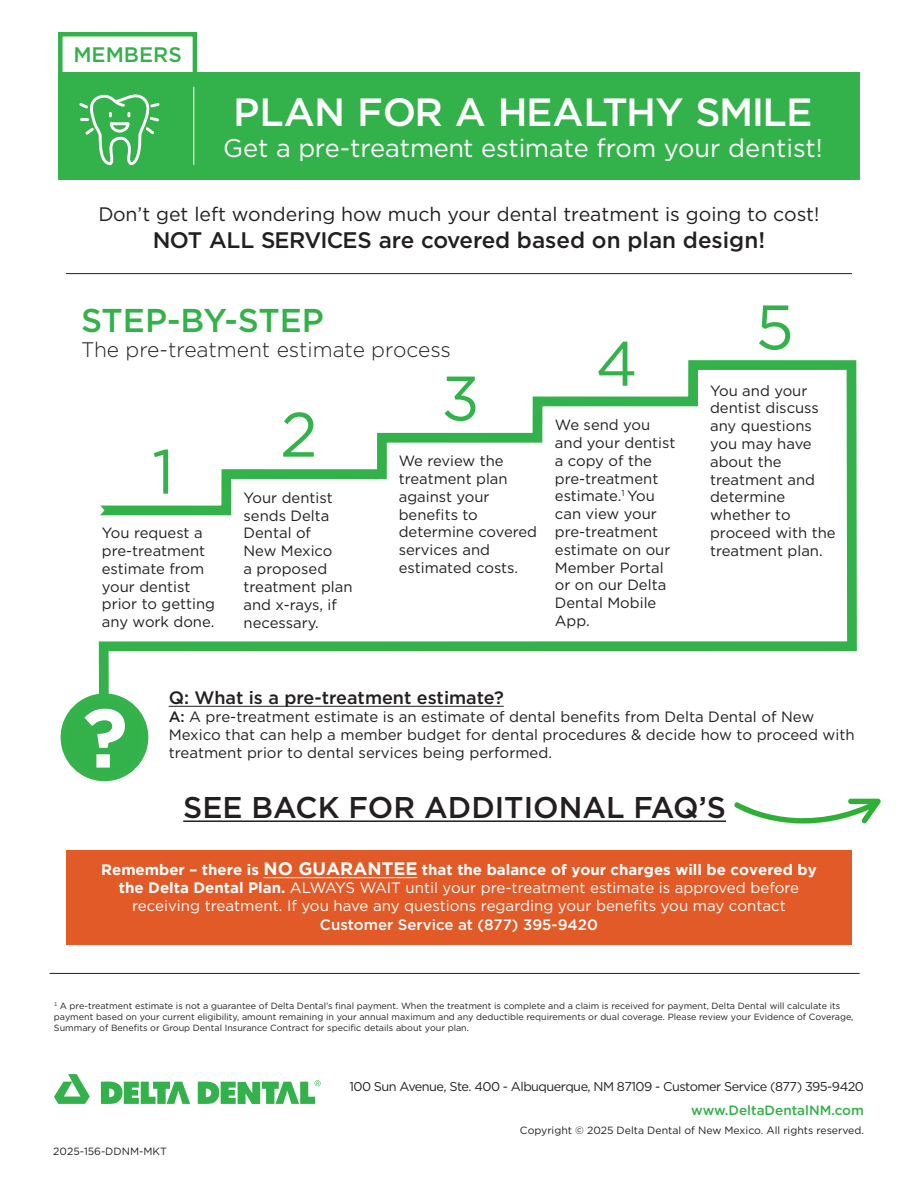
<style>
.page{position:relative;width:918px;height:1188px;background:#fff}
.page>*{position:absolute;margin:0;border:0;box-sizing:border-box;transform-origin:0 0}
.t1{font:700 83.1px "Gotham";color:#fff}
.t2{font:62.55px "Gotham";color:#33b14a}
.t3{font:500 39.45px "Gotham";letter-spacing:-.02em;color:#fff}
.t4{font:500 33px "Gotham";color:#33b14a}
.t5{font:500 30px "Gotham";color:#231f20}
.t6{font:25.5px "Gotham";color:#fff}
.t7{font:500 22.5px "Gotham";color:#231f20}
.t8{font:300 21px "Gotham";color:#231f20}
.t9{font:500 21px "Gotham";color:#33b14a}
.t10{font:19.5px "Gotham";color:#231f20}
.t11{font:500 18px "Gotham";color:#231f20}
.t12{font:15px/18.1px "Gotham";color:#fff;text-align:center}
.t13{font:15px/18px "Gotham";color:#231f20}
.t14{font:14.85px/17.9px "Gotham";color:#231f20}
.t15{font:500 13.5px "Gotham";color:#33b14a}
.t16{font:12.75px "Gotham";letter-spacing:-.04em;color:#231f20}
.t17{font:10.5px "Gotham";color:#231f20}
.t18{font:9px/10.8px "Gotham";color:#231f20}
.s1{font-weight:500}
.s2{font-weight:700}
.s3{font-weight:700;font-size:18px}
</style>
<div class="page">
<svg style="left:54px;top:1074px;width:36px;height:30px"></svg>
<svg style="left:101px;top:1082px;width:89px;height:22px"></svg>
<svg style="left:198px;top:1080px;width:123px;height:24px"></svg>
<div style="left:66px;top:850px;width:786px;height:95px;background:#e15a27"></div>
<hr style="left:264px;top:877px;width:153px;height:1px;background:#fff">
<div style="left:58px;top:72px;width:802px;height:108px;background:#33b14a"></div>
<svg style="left:79px;top:94px;width:81px;height:72px"></svg>
<hr style="left:193px;top:87px;width:1px;height:78px;background:#fff">
<svg style="left:98px;top:360px;width:759px;height:347px"></svg>
<svg style="left:98px;top:486px;width:6px;height:48px"></svg>
<div style="left:64px;top:697px;width:81px;height:81px;background:#33b14a;border-radius:50%"></div>
<div style="left:61px;top:693px;width:87px;height:88px;border:7px solid #35b24a;border-radius:50%"></div>
<hr style="left:169px;top:706px;width:335px;height:1px;background:#231f20">
<hr style="left:66px;top:273px;width:786px;height:1px;background:#231f20">
<hr style="left:50px;top:973px;width:810px;height:1px;background:#231f20">
<div style="left:58px;top:32px;width:139px;height:50px;border:4px solid #33b14a"></div>
<svg style="left:734px;top:799px;width:147px;height:25px"></svg>
<hr style="left:183px;top:820px;width:543px;height:2px;background:#231f20">
<p class="t9" style="left:73px;top:41px;width:110px">MEMBERS</p>
<p class="t3" style="left:233px;top:86px;width:581px">PLAN FOR A HEALTHY SMILE</p>
<p class="t6" style="left:223px;top:132px;width:601px">Get a pre-treatment estimate from your dentist!</p>
<p class="t10" style="left:99px;top:201px;width:722px">Don’t get left wondering how much your dental treatment is going to cost!</p>
<p class="t7" style="left:153px;top:225px;width:614px">NOT ALL SERVICES are covered based on plan design!</p>
<p class="t4" style="left:81px;top:299px;width:244px">STEP-BY-STEP</p>
<p class="t8" style="left:81px;top:337px;width:372px">The pre-treatment estimate process</p>
<p class="t2" style="left:152px;top:437px;width:24px">1</p>
<p class="t14" style="left:102px;top:524px;width:115px">You request a pre-treatment estimate from your dentist prior to getting any work done.</p>
<p class="t2" style="left:280px;top:400px;width:39px">2</p>
<p class="t14" style="left:244px;top:488px;width:110px">Your dentist sends Delta<br>Dental of<br>New Mexico<br>a proposed treatment plan and x-rays, if necessary.</p>
<p class="t2" style="left:441px;top:364px;width:40px">3</p>
<p class="t14" style="left:399px;top:452px;width:140px">We review the treatment plan against your benefits to determine covered services and estimated costs.</p>
<p class="t2" style="left:596px;top:329px;width:44px">4</p>
<p class="t14" style="left:555px;top:416px;width:122px">We send you and your dentist a copy of the pre-treatment estimate.<sup>1</sup> You can view your pre-treatment estimate on our<br>Member Portal or on our Delta<br>Dental Mobile<br>App.</p>
<p class="t2" style="left:756px;top:293px;width:40px">5</p>
<p class="t14" style="left:710px;top:381px;width:127px">You and your dentist discuss any questions you may have about the treatment and determine whether to proceed with the treatment plan.</p>
<p class="t1" style="left:83px;top:690px;width:47px">?</p>
<p class="t11" style="left:169px;top:686px;width:336px">Q: What is a pre-treatment estimate?</p>
<p class="t13" style="left:169px;top:708px;width:688px"><span class="s1">A:</span> A pre-treatment estimate is an estimate of dental benefits from Delta Dental of New<br>Mexico that can help a member budget for dental procedures &amp; decide how to proceed with treatment prior to dental services being performed.</p>
<p class="t5" style="left:183px;top:788px;width:544px">SEE BACK FOR ADDITIONAL FAQ’S</p>
<p class="t12" style="left:101px;top:861px;width:717px"><span class="s2">Remember – there is</span> <span class="s3">NO GUARANTEE</span> <span class="s2">that the balance of your charges will be covered by the Delta Dental Plan.</span> ALWAYS WAIT until your pre-treatment estimate is approved before receiving treatment. If you have any questions regarding your benefits you may contact <span class="s1">Customer Service at (877) 395-9420</span></p>
<p class="t18" style="left:54px;top:1000px;width:801px"><sup>1</sup> A pre-treatment estimate is not a guarantee of Delta Dental’s final payment. When the treatment is complete and a claim is received for payment, Delta Dental will calculate its payment based on your current eligibility, amount remaining in your annual maximum and any deductible requirements or dual coverage. Please review your Evidence of Coverage,<br>Summary of Benefits or Group Dental Insurance Contract for specific details about your plan.</p>
<p class="t17" style="left:53px;top:1145px;width:115px">2025-156-DDNM-MKT</p>
<p class="t16" style="left:349px;top:1078px;width:516px">100 Sun Avenue, Ste. 400 - Albuquerque, NM 87109 - Customer Service (877) 395-9420</p>
<p class="t15" style="left:691px;top:1101px;width:174px">www.DeltaDentalNM.com</p>
<p class="t17" style="left:520px;top:1124px;width:346px">Copyright © 2025 Delta Dental of New Mexico. All rights reserved.</p>
</div>
